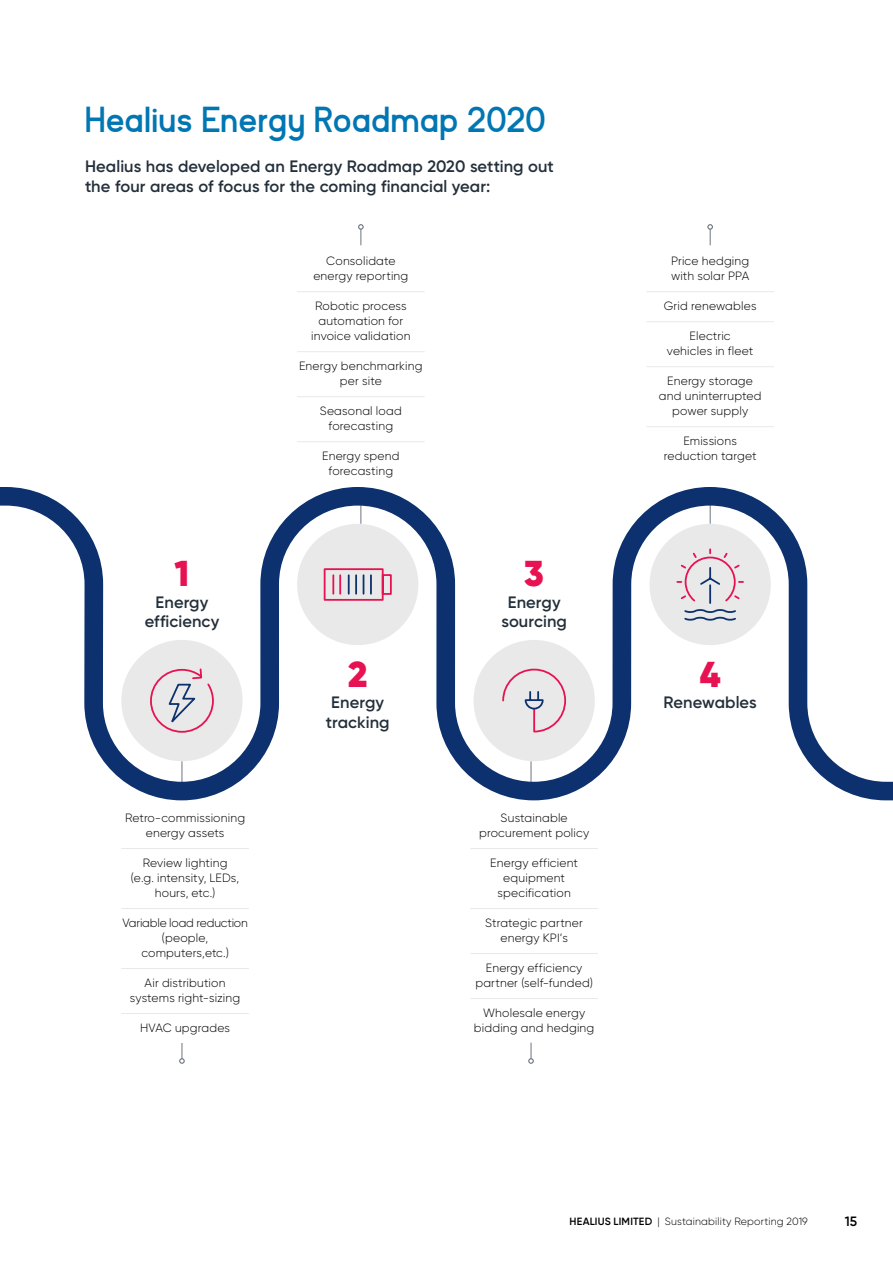
<style>
.page{position:relative;width:893px;height:1263px;background:#fff}
.page>*{position:absolute;margin:0;border:0;box-sizing:border-box;transform-origin:0 0}
.t1{font:700 36px "Kayak Sans";letter-spacing:.005em;color:#0076b3}
.t2{font:900 36px "Gilroy";color:#e61252}
.t3{font:600 16.5px/19.5px "Gilroy";letter-spacing:.005em;color:#232f3a;text-align:center}
.t4{font:600 13.5px "Gilroy";color:#000}
.t5{font:300 12px/15px "Gilroy";letter-spacing:.015em;color:#000;text-align:center}
.t6{font:300 12px/15px "Gilroy";letter-spacing:-.015em;color:#000;text-align:center}
.t7{font:300 10.5px "Gilroy";letter-spacing:.015em;color:#000}
.s1{font-weight:600}
</style>
<div class="page">
<svg style="left:358px;top:224px;width:6px;height:21px"></svg>
<hr style="left:297px;top:291px;width:128px;height:1px;background:#e8e9e8">
<hr style="left:297px;top:351px;width:128px;height:1px;background:#e8e9e8">
<hr style="left:297px;top:396px;width:128px;height:1px;background:#e8e9e8">
<hr style="left:297px;top:441px;width:128px;height:1px;background:#e8e9e8">
<svg style="left:707px;top:224px;width:6px;height:21px"></svg>
<hr style="left:646px;top:291px;width:128px;height:1px;background:#e8e9e8">
<hr style="left:646px;top:321px;width:128px;height:1px;background:#e8e9e8">
<hr style="left:646px;top:366px;width:128px;height:1px;background:#e8e9e8">
<hr style="left:646px;top:426px;width:128px;height:1px;background:#e8e9e8">
<hr style="left:182px;top:1000px;width:1px;height:59px;background:#6d7581">
<svg style="left:179px;top:1058px;width:6px;height:6px"></svg>
<hr style="left:121px;top:848px;width:128px;height:1px;background:#e8e9e8">
<hr style="left:121px;top:908px;width:128px;height:1px;background:#e8e9e8">
<hr style="left:121px;top:968px;width:128px;height:1px;background:#e8e9e8">
<hr style="left:121px;top:1013px;width:128px;height:1px;background:#e8e9e8">
<svg style="left:528px;top:1043px;width:6px;height:21px"></svg>
<hr style="left:470px;top:848px;width:128px;height:1px;background:#e8e9e8">
<hr style="left:470px;top:908px;width:128px;height:1px;background:#e8e9e8">
<hr style="left:470px;top:953px;width:128px;height:1px;background:#e8e9e8">
<hr style="left:470px;top:998px;width:128px;height:1px;background:#e8e9e8">
<svg style="left:0;top:487px;width:893px;height:314px"></svg>
<div style="left:473px;top:640px;width:122px;height:121px;background:#e8e9e8;border-radius:50%"></div>
<div style="left:121px;top:640px;width:122px;height:121px;background:#e8e9e8;border-radius:50%"></div>
<svg style="left:150px;top:668px;width:64px;height:65px"></svg>
<svg style="left:323px;top:567px;width:70px;height:35px;background:#dab5c4"></svg>
<svg style="left:502px;top:668px;width:65px;height:65px"></svg>
<svg style="left:675px;top:547px;width:70px;height:75px;background:#dbd2d8"></svg>
<h1 class="t1" style="left:85px;top:99px;width:462px">Healius Energy Roadmap 2020</h1>
<h2 class="t3" style="left:85px;top:157px;width:470px;text-align:left">Healius has developed an Energy Roadmap 2020 setting out the four areas of focus for the coming financial year:</h2>
<h1 class="t2" style="left:174px;top:551px;width:16px">1</h1>
<h2 class="t3" style="left:145px;top:592px;width:76px">Energy efficiency</h2>
<p class="t5" style="left:125px;top:810px;width:122px">Retro-commissioning energy assets</p>
<p class="t5" style="left:131px;top:855px;width:110px">Review lighting (e.g. intensity, LEDs, hours, etc.)</p>
<p class="t6" style="left:122px;top:915px;width:127px">Variable load reduction (people, computers,etc.)</p>
<p class="t5" style="left:130px;top:975px;width:112px">Air distribution systems right-sizing</p>
<p class="t5" style="left:140px;top:1020px;width:91px">HVAC upgrades</p>
<p class="t5" style="left:313px;top:253px;width:96px">Consolidate energy reporting</p>
<p class="t5" style="left:311px;top:298px;width:101px">Robotic process automation for invoice validation</p>
<p class="t5" style="left:299px;top:358px;width:125px">Energy benchmarking per site</p>
<p class="t5" style="left:320px;top:403px;width:83px">Seasonal load forecasting</p>
<p class="t5" style="left:322px;top:448px;width:79px">Energy spend forecasting</p>
<h1 class="t2" style="left:348px;top:651px;width:21px">2</h1>
<h2 class="t3" style="left:326px;top:693px;width:65px">Energy tracking</h2>
<h1 class="t2" style="left:524px;top:551px;width:21px">3</h1>
<h2 class="t3" style="left:501px;top:592px;width:67px">Energy sourcing</h2>
<p class="t5" style="left:479px;top:810px;width:111px">Sustainable procurement policy</p>
<p class="t5" style="left:490px;top:855px;width:89px">Energy efficient equipment specification</p>
<p class="t5" style="left:485px;top:915px;width:99px">Strategic partner energy KPI’s</p>
<p class="t5" style="left:475px;top:960px;width:119px">Energy efficiency partner (self-funded)</p>
<p class="t5" style="left:474px;top:1005px;width:122px">Wholesale energy bidding and hedging</p>
<p class="t5" style="left:671px;top:253px;width:80px;text-align:left">Price hedging with solar PPA</p>
<p class="t5" style="left:664px;top:298px;width:94px">Grid renewables</p>
<p class="t5" style="left:667px;top:328px;width:88px">Electric vehicles in fleet</p>
<p class="t5" style="left:659px;top:373px;width:104px">Energy storage and uninterrupted power supply</p>
<p class="t5" style="left:664px;top:433px;width:94px">Emissions reduction target</p>
<h1 class="t2" style="left:700px;top:651px;width:22px">4</h1>
<h2 class="t3" style="left:663px;top:693px;width:95px">Renewables</h2>
<p class="t7" style="left:570px;top:1214px;width:240px"><span class="s1">HEALIUS LIMITED</span> | Sustainability Reporting 2019</p>
<p class="t4" style="left:845px;top:1213px;width:14px">15</p>
</div>
